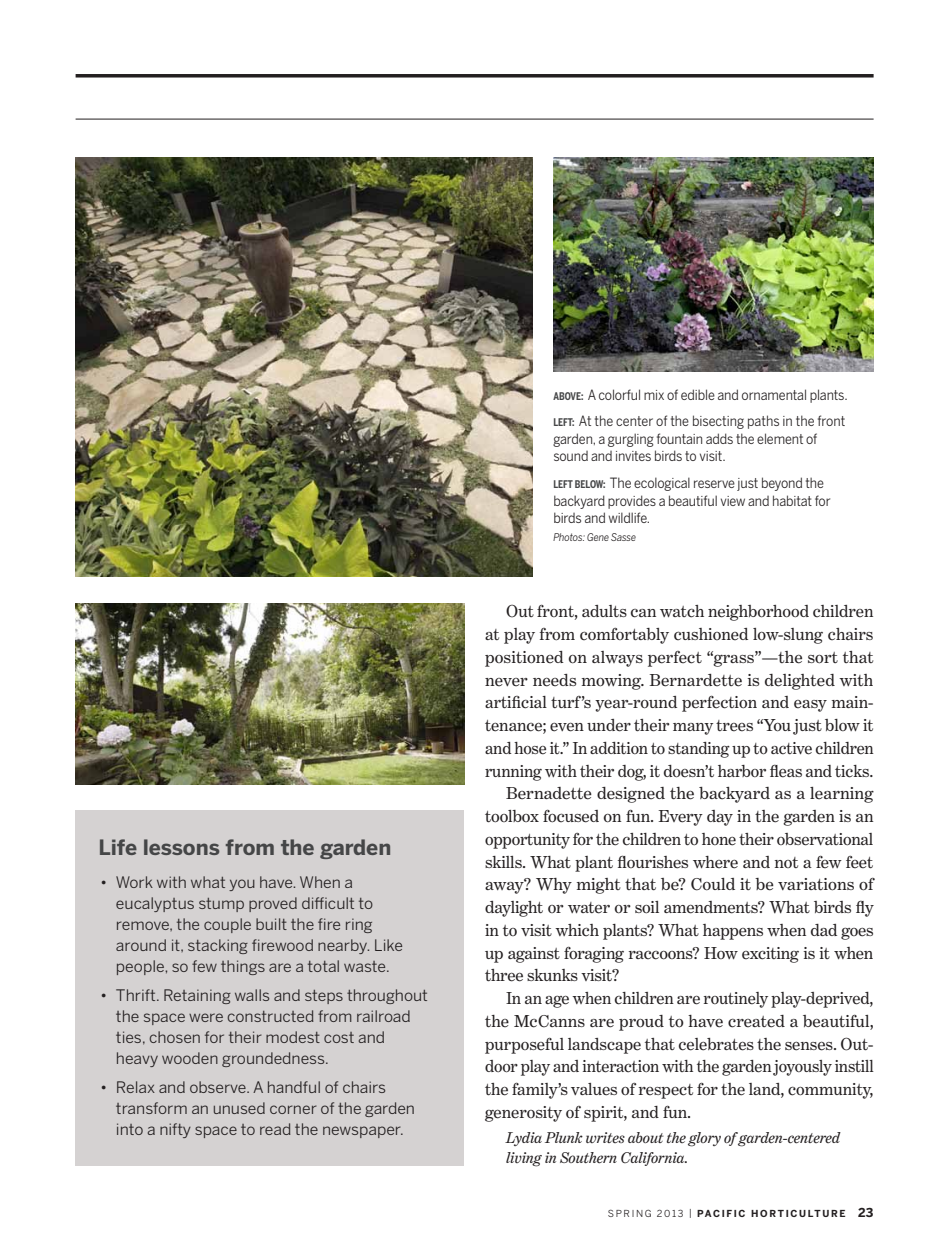
<style>
.page{position:relative;width:945px;height:1260px;background:#fff}
.page>*{position:absolute;margin:0;border:0;box-sizing:border-box;transform-origin:0 0}
.t1{font:700 21px "Benton Sans";color:#454647}
.t2{font:17.5px "Benton Modern Two";letter-spacing:-.005em;color:#231f20}
.t3{font:15.75px/21px "Benton Sans";color:#231f20}
.t4{font:italic 15.75px/19.2px "Benton Modern Two";color:#231f20}
.t5{font:14px/17.5px "Benton Sans";letter-spacing:-.01em;color:#231f20;scale:.9 1}
.t6{font:italic 10.5px "Benton Sans";letter-spacing:-.01em;color:#231f20;scale:.9 1}
.t7{font:700 10.5px "Benton Sans Cond";color:#454647;scale:.9 1}
.t8{font:700 9.62px "Benton Sans";letter-spacing:.17em;color:#231f20}
.t9{font:9.62px "Benton Sans";color:#231f20}
.s1{font-family:"Benton Sans Cond";font-weight:700;font-size:10.5px;color:#454647}
.s2{font-weight:400}
.s3{font-size:12.25px}
</style>
<div class="page">
<svg style="left:76px;top:74px;width:798px;height:4px;background:#3e3a3b"></svg>
<hr style="left:76px;top:119px;width:798px;height:1px;background:#231f20">
<img style="left:76px;top:158px;width:456px;height:418px">
<img style="left:553px;top:158px;width:321px;height:213px">
<div style="left:76px;top:810px;width:388px;height:356px;background:#d5d2d2"></div>
<img style="left:76px;top:604px;width:388px;height:181px">
<p class="t1" style="left:98px;top:835px;width:294px">Life lessons from the garden</p>
<p class="t3" style="left:116px;top:872px;width:289px;text-indent:-16px">• Work with what you have. When a eucalyptus stump proved difficult to remove, the couple built the fire ring around it, stacking firewood nearby. Like people, so few things are a total waste.</p>
<p class="t3" style="left:116px;top:985px;width:314px;text-indent:-16px">• Thrift. Retaining walls and steps throughout the space were constructed from railroad ties, chosen for their modest cost and heavy wooden groundedness.</p>
<p class="t3" style="left:116px;top:1077px;width:301px;text-indent:-16px">• Relax and observe. A handful of chairs transform an unused corner of the garden into a nifty space to read the newspaper.</p>
<p class="t5" style="left:553px;top:386px;width:329px"><span class="s1">ABOVE:</span> A colorful mix of edible and ornamental plants.</p>
<p class="t7" style="left:553px;top:416px;width:7px">LEFT</p>
<p class="t5" style="left:553px;top:412px;width:326px;text-indent:19px"><span class="s1">:</span> At the center of the bisecting paths in the front garden, a gurgling fountain adds the element of sound and invites birds to visit.</p>
<p class="t7" style="left:553px;top:478px;width:7px">LEFT</p>
<p class="t5" style="left:553px;top:474px;width:310px;text-indent:21px"><span class="s1">BELOW:</span> The ecological reserve just beyond the backyard provides a beautiful view and habitat for birds and wildlife.</p>
<p class="t6" style="left:553px;top:531px;width:94px">Photos: Gene Sasse</p>
<p class="t2" style="left:506px;top:601px;width:369px">Out front, adults can watch neighborhood children</p>
<p class="t2" style="left:485px;top:624px;width:390px">at play from comfortably cushioned low-slung chairs</p>
<p class="t2" style="left:485px;top:647px;width:390px">positioned on always perfect “grass”—the sort that</p>
<p class="t2" style="left:485px;top:669px;width:390px">never needs mowing. Bernardette is delighted with</p>
<p class="t2" style="left:485px;top:692px;width:390px">artificial turf’s year-round perfection and easy main-</p>
<p class="t2" style="left:485px;top:715px;width:390px">tenance; even under their many trees “You just blow it</p>
<p class="t2" style="left:485px;top:738px;width:390px">and hose it.” In addition to standing up to active children</p>
<p class="t2" style="left:485px;top:760px;width:390px">running with their dog, it doesn’t harbor fleas and ticks.</p>
<p class="t2" style="left:506px;top:783px;width:369px">Bernadette designed the backyard as a learning</p>
<p class="t2" style="left:485px;top:806px;width:390px">toolbox focused on fun. Every day in the garden is an</p>
<p class="t2" style="left:485px;top:829px;width:390px">opportunity for the children to hone their observational</p>
<p class="t2" style="left:485px;top:851px;width:390px">skills. What plant flourishes where and not a few feet</p>
<p class="t2" style="left:485px;top:874px;width:390px">away? Why might that be? Could it be variations of</p>
<p class="t2" style="left:485px;top:897px;width:390px">daylight or water or soil amendments? What birds fly</p>
<p class="t2" style="left:485px;top:920px;width:390px">in to visit which plants? What happens when dad goes</p>
<p class="t2" style="left:485px;top:942px;width:390px">up against foraging raccoons? How exciting is it when</p>
<p class="t2" style="left:485px;top:965px;width:136px">three skunks visit?</p>
<p class="t2" style="left:506px;top:988px;width:369px">In an age when children are routinely play-deprived,</p>
<p class="t2" style="left:485px;top:1011px;width:390px">the McCanns are proud to have created a beautiful,</p>
<p class="t2" style="left:485px;top:1033px;width:390px">purposeful landscape that celebrates the senses. Out-</p>
<p class="t2" style="left:485px;top:1056px;width:390px">door play and interaction with the garden joyously instill</p>
<p class="t2" style="left:485px;top:1079px;width:390px">the family’s values of respect for the land, community,</p>
<p class="t2" style="left:485px;top:1102px;width:208px">generosity of spirit, and fun.</p>
<p class="t4" style="left:506px;top:1129px;width:335px">Lydia Plunk writes about the glory of garden-centered living in Southern California.</p>
<p class="t9" style="left:608px;top:1208px;width:16px">Spring</p>
<p class="t8" style="left:657px;top:1208px;width:218px"><span class="s2">2013 |</span> Pacific Horticulture <span class="s3">23</span></p>
</div>
